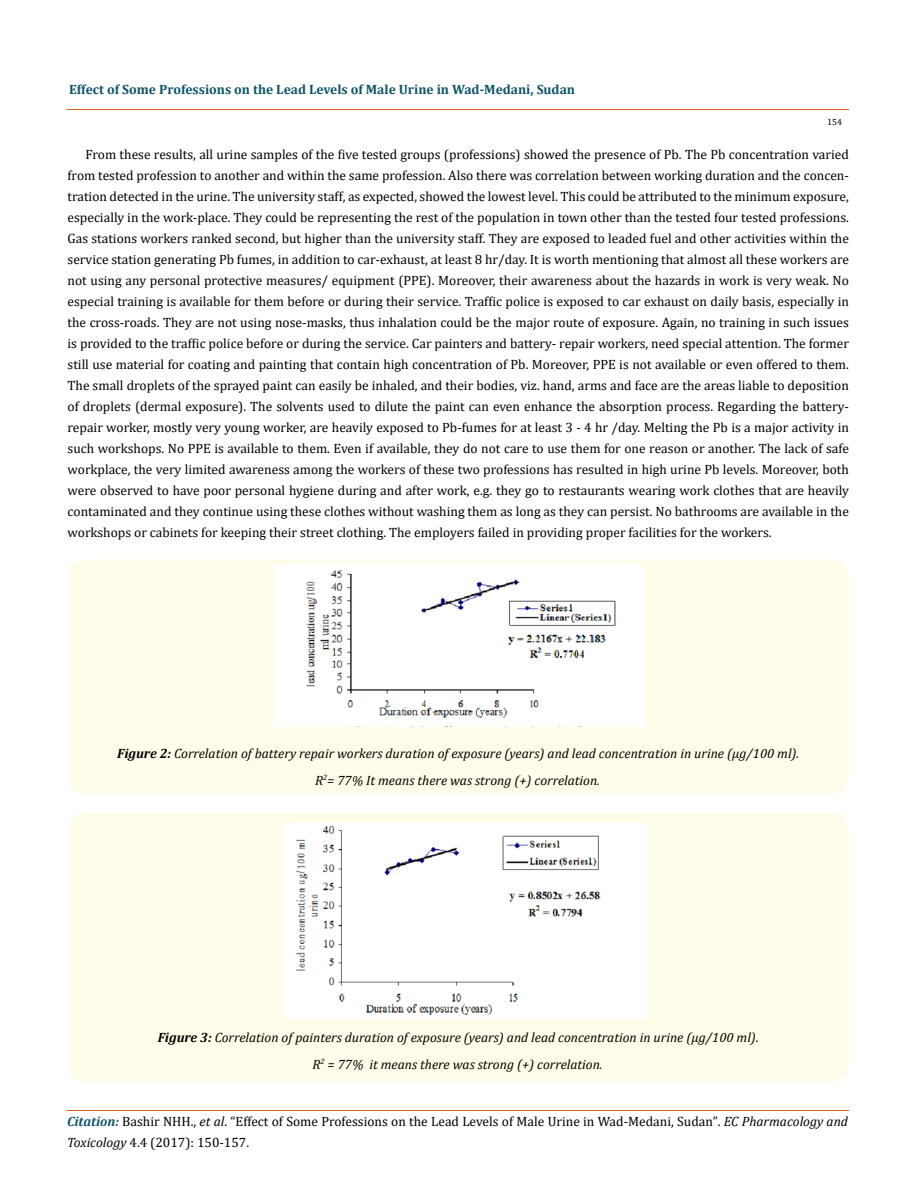
<style>
.page{position:relative;width:917px;height:1190px;background:#fff}
.page>*{position:absolute;margin:0;border:0;box-sizing:border-box;transform-origin:0 0}
.t1{font:13.5px/21px "Cambria";color:#000}
.t2{font:italic 13.5px/27.2px "Cambria";color:#000;text-align:center}
.t3{font:700 13.5px "Cambria";color:#0e546a}
.t4{font:9px "Cambria";color:#000}
.s1{font-weight:700}
.s2{font-weight:700;font-style:italic;color:#0e546a}
.s3{font-style:italic}
.s4{font-size:13.35px}
</style>
<div class="page">
<hr style="left:68px;top:109px;width:781px;height:1px;background:#e05d1a">
<div style="left:68px;top:559px;width:781px;height:235px;background:#fffde9;border-radius:18px"></div>
<img style="left:275px;top:564px;width:368px;height:162px">
<div style="left:68px;top:813px;width:781px;height:268px;background:#fffde9;border-radius:18px"></div>
<img style="left:285px;top:822px;width:362px;height:196px">
<p class="t3" style="left:69px;top:80px;width:507px">Effect of Some Professions on the Lead Levels of Male Urine in Wad-Medani, Sudan</p>
<p class="t4" style="left:827px;top:117px;width:16px">154</p>
<p class="t1" style="left:68px;top:143px;width:783px;text-align:justify;text-indent:18px">From these results, all urine samples of the five tested groups (professions) showed the presence of Pb. The Pb concentration varied from tested profession to another and within the same profession. Also there was correlation between working duration and the concen&shy;tration detected in the urine. The university staff, as expected, showed the lowest level. This could be attributed to the minimum exposure, especially in the work-place. They could be representing the rest of the population in town other than the tested four tested professions.<br>Gas stations workers ranked second, but higher than the university staff. They are exposed to leaded fuel and other activities within the service station generating Pb fumes, in addition to car-exhaust, at least 8 hr/day. It is worth mentioning that almost all these workers are not using any personal protective measures/ equipment (PPE). Moreover, their awareness about the hazards in work is very weak. No especial training is available for them before or during their service. Traffic police is exposed to car exhaust on daily basis, especially in the cross-roads. They are not using nose-masks, thus inhalation could be the major route of exposure. Again, no training in such issues is provided to the traffic police before or during the service. Car painters and battery- repair workers, need special attention. The former still use material for coating and painting that contain high concentration of Pb. Moreover, PPE is not available or even offered to them.<br>The small droplets of the sprayed paint can easily be inhaled, and their bodies, viz. hand, arms and face are the areas liable to deposition of droplets (dermal exposure). The solvents used to dilute the paint can even enhance the absorption process. Regarding the battery&shy;repair worker, mostly very young worker, are heavily exposed to Pb-fumes for at least 3 - 4 hr /day. Melting the Pb is a major activity in such workshops. No PPE is available to them. Even if available, they do not care to use them for one reason or another. The lack of safe workplace, the very limited awareness among the workers of these two professions has resulted in high urine Pb levels. Moreover, both were observed to have poor personal hygiene during and after work, e.g. they go to restaurants wearing work clothes that are heavily contaminated and they continue using these clothes without washing them as long as they can persist. No bathrooms are available in the workshops or cabinets for keeping their street clothing. The employers failed in providing proper facilities for the workers.</p>
<p class="t2" style="left:117px;top:739px;width:683px"><span class="s1">Figure 2:</span> Correlation of battery repair workers duration of exposure (years) and lead concentration in urine (µg/100 ml).<br>R<sup>2</sup>= 77% It means there was strong (+) correlation.</p>
<p class="t2" style="left:158px;top:1023px;width:602px"><span class="s1">Figure 3:</span> Correlation of painters duration of exposure (years) and lead concentration in urine (µg/100 ml).<br>R<sup>2</sup> = 77% it means there was strong (+) correlation.</p>
<p class="t1" style="left:67px;top:1110px;width:782px"><span class="s2">Citation:</span> Bashir NHH., <span class="s3">et al</span>. “Effect of Some Professions on the Lead Levels of Male Urine in Wad-Medani, Sudan”<span class="s4">.</span> <span class="s3">EC Pharmacology and<br>Toxicology</span> <span class="s4">4</span>.4 (2017): 150-157.</p>
</div>
